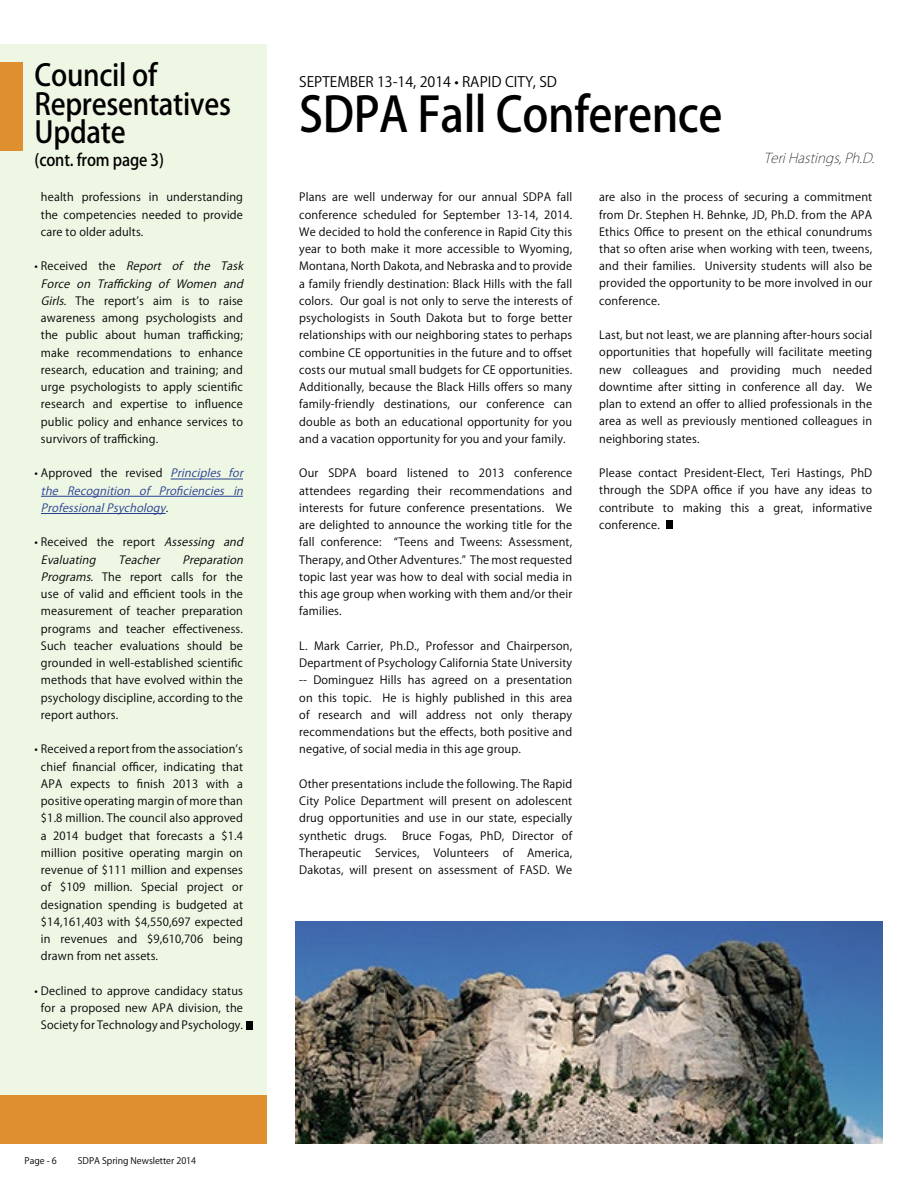
<style>
.page{position:relative;width:918px;height:1188px;background:#fff}
.page>*{position:absolute;margin:0;border:0;box-sizing:border-box;transform-origin:0 0}
.t1{font:500 47.85px "Koz Go Pro";letter-spacing:-.01em;color:#000;scale:.93 1}
.t2{font:500 29.7px/28.5px "Koz Go Pro";letter-spacing:-.01em;color:#000;scale:.93 1}
.t3{font:500 16.5px "Koz Go Pro";letter-spacing:-.01em;color:#000;scale:.93 1}
.t4{font:14.25px "Koz Go Pro";color:#000}
.t5{font:italic 200 13.5px "Koz Go Pro";color:#000}
.t6{font:11.25px/17.2px "Koz Go Pro";letter-spacing:.015em;color:#000;text-align:justify}
.t7{font:italic 11.25px/17.2px "Koz Go Pro";color:#25408f;text-align:justify}
.t8{font:italic 11.25px/17.2px "Koz Go Pro";color:#000}
.t9{font:9px "Koz Go Pro";color:#000}
.s1{font-style:italic}
.s2{font-style:normal;color:#000}
.s3{font-style:normal}
</style>
<div class="page">
<div style="left:0;top:44px;width:267px;height:1052px;background:#eef6e4"></div>
<hr style="left:171px;top:479px;width:72px;height:1px;background:#25408f">
<hr style="left:41px;top:496px;width:202px;height:1px;background:#25408f">
<hr style="left:41px;top:513px;width:125px;height:1px;background:#25408f">
<img style="left:295px;top:921px;width:588px;height:223px">
<div style="left:0;top:1096px;width:267px;height:48px;background:#df8f2f"></div>
<div style="left:0;top:62px;width:23px;height:88px;background:#df8f2f"></div>
<div style="left:246px;top:1021px;width:6px;height:8px;background:#000"></div>
<div style="left:666px;top:520px;width:7px;height:9px;background:#000"></div>
<h2 class="t2" style="left:35px;top:63px;width:213px">Council of<br>Representatives<br>Update</h2>
<h3 class="t3" style="left:35px;top:149px;width:141px">(cont. from page 3)</h3>
<p class="t6" style="left:41px;top:189px;width:204px">health professions in understanding the competencies needed to provide care to older adults.</p>
<p class="t6" style="left:41px;top:258px;width:207px;text-align:left;text-indent:-6px">• R e c e i v e d t h e <span class="s1">Report of the Task Force on Trafficking of Women and Girls</span>. The reportʼs aim is to raise awareness among psychologists and the public about human trafficking; make recommendations to enhance research, education and training; and urge psychologists to apply scientific research and expertise to influence public policy and enhance services to survivors of trafficking.</p>
<p class="t7" style="left:41px;top:465px;width:207px;text-indent:-6px"><span class="s2">• Approved the revised</span> Principles for the Recognition of Proficiencies in ProfessionalPsychology<span class="s2">.</span></p>
<p class="t8" style="left:41px;top:534px;width:207px;text-indent:-6px"><span class="s3">• Received the report</span> Assessing and<br>Evaluating</p>
<p class="t8" style="left:119px;top:551px;width:45px">Teacher</p>
<p class="t6" style="left:41px;top:551px;width:207px;text-align:left;text-indent:141px"><span class="s1">Preparation Programs.</span> The report calls for the use of valid and efficient tools in the measurement of teacher preparation programs and teacher effectiveness.<br>Such teacher evaluations should be grounded in well-established scientific methods that have evolved within the psychology discipline, according to the report authors.</p>
<p class="t6" style="left:41px;top:741px;width:204px;text-indent:-6px">• Received a report from the associationʼs chief financial officer, indicating that APA expects to finish 2013 with a positive operating margin of more than $1.8 million. The council also approved a 2014 budget that forecasts a $1.4 million positive operating margin on revenue of $111 million and expenses of $109 million. Special project or designation spending is budgeted at $14,161,403 with $4,550,697 expected in revenues and $9,610,706 being drawn from net assets.</p>
<p class="t6" style="left:35px;top:982px;width:210px;text-align:center">• Declined to approve candidacy status for a proposed new APA division, the<br>Society for Technology and Psychology.</p>
<p class="t9" style="left:25px;top:1155px;width:34px">Page - 6</p>
<p class="t9" style="left:78px;top:1155px;width:120px">SDPA Spring Newsletter 2014</p>
<p class="t4" style="left:299px;top:73px;width:259px">SEPTEMBER 13-14, 2014 • RAPID CITY, SD</p>
<h1 class="t1" style="left:299px;top:84px;width:457px">SDPA Fall Conference</h1>
<p class="t5" style="left:764px;top:149px;width:116px">TeriHastings,Ph.D.</p>
<p class="t6" style="left:299px;top:189px;width:275px">Plans are well underway for our annual SDPA fall conference scheduled for September 13-14, 2014.<br>We decided to hold the conference in Rapid City this year to both make it more accessible to Wyoming, Montana, North Dakota, and Nebraska and to provide a family friendly destination: Black Hills with the fall colors. Our goal is not only to serve the interests of psychologists in South Dakota but to forge better relationships with our neighboring states to perhaps combine CE opportunities in the future and to offset costs our mutual small budgets for CE opportunities.<br>Additionally, because the Black Hills offers so many family-friendly destinations, our conference can double as both an educational opportunity for you and a vacation opportunity for you and your family.</p>
<p class="t6" style="left:299px;top:465px;width:275px">Our SDPA board listened to 2013 conference attendees regarding their recommendations and interests for future conference presentations. We are delighted to announce the working title for the fall conference: “Teens and Tweens: Assessment, Therapy, and Other Adventures.” The most requested topic last year was how to deal with social media in this age group when working with them and/or their families.</p>
<p class="t6" style="left:299px;top:637px;width:275px">L. Mark Carrier, Ph.D., Professor and Chairperson, Department of Psychology California State University -- Dominguez Hills has agreed on a presentation on this topic. He is highly published in this area of research and will address not only therapy recommendations but the effects, both positive and negative, of social media in this age group.</p>
<p class="t6" style="left:299px;top:775px;width:275px">Other presentations include the following. The Rapid City Police Department will present on adolescent drug opportunities and use in our state, especially synthetic drugs.</p>
<p class="t6" style="left:299px;top:827px;width:275px;text-indent:103px">Bruce Fogas, PhD, Director of Therapeutic Services, Volunteers of America, Dakotas, will present on assessment of FASD. We</p>
<p class="t6" style="left:599px;top:189px;width:275px">are also in the process of securing a commitment from Dr. Stephen H. Behnke, JD, Ph.D. from the APA Ethics Office to present on the ethical conundrums that so often arise when working with teen, tweens, and their families. University students will also be provided the opportunity to be more involved in our conference.</p>
<p class="t6" style="left:599px;top:327px;width:275px">Last, but not least, we are planning after-hours social opportunities that hopefully will facilitate meeting new colleagues and providing much needed downtime after sitting in conference all day. We plan to extend an offer to allied professionals in the area as well as previously mentioned colleagues in neighboring states.</p>
<p class="t6" style="left:599px;top:465px;width:275px">Please contact President-Elect, Teri Hastings, PhD through the SDPA office if you have any ideas to contribute to making this a great, informative conference.</p>
</div>
